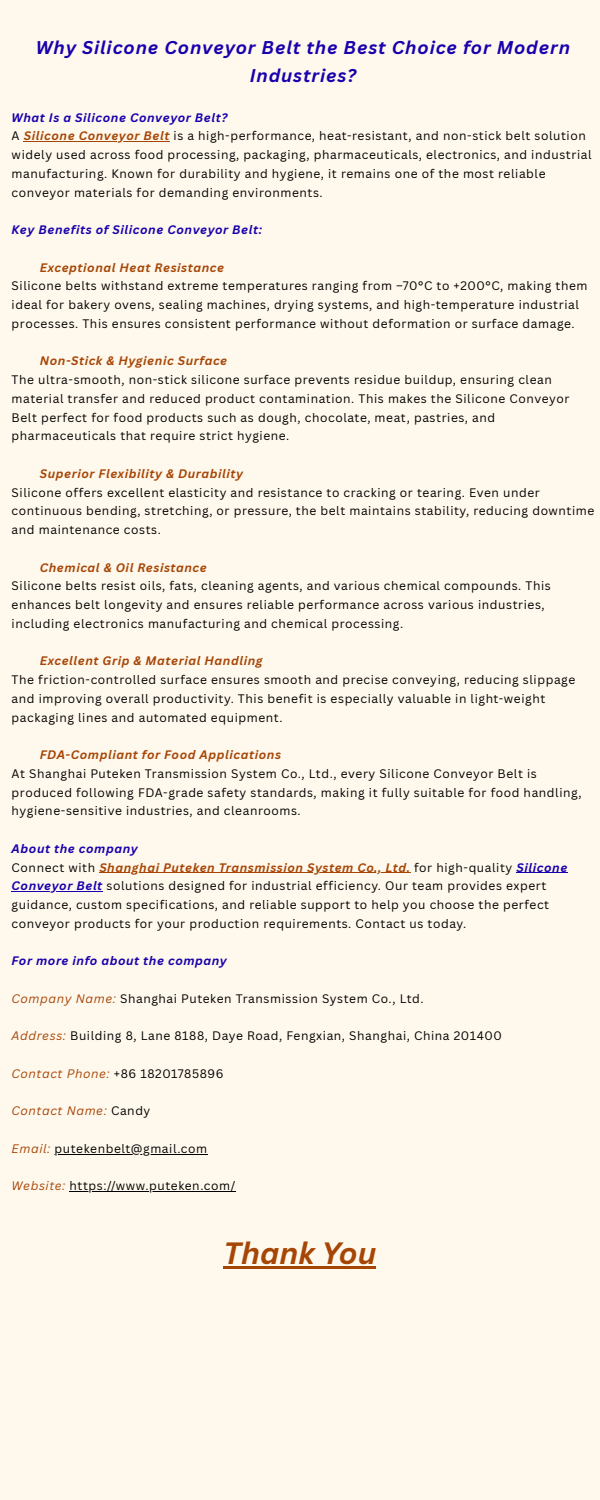
<style>
.page{position:relative;width:600px;height:1500px;background:#fff8ec}
.page>*{position:absolute;margin:0;border:0;box-sizing:border-box;transform-origin:0 0}
.t1{font:italic 700 30px "Canva Sans";color:#a64606}
.t2{font:italic 700 18px/27.8px "Canva Sans";letter-spacing:.05em;color:#1800ad;text-align:center}
.t3{font:12px/18.8px "Canva Sans";letter-spacing:.05em;color:#000}
.t4{font:italic 700 12px "Canva Sans";letter-spacing:.05em;color:#a64606}
.t5{font:italic 700 12px "Canva Sans";letter-spacing:.05em;color:#1800ad}
.t6{font:italic 12px "Canva Sans";letter-spacing:.05em;color:#a64606}
.s1{font-weight:700;font-style:italic;color:#1800ad}
.s2{font-weight:700;font-style:italic;color:#a64606}
.s3{font-style:italic;color:#a64606}
.s4{font-style:normal;color:#000}
</style>
<div class="page">
<hr style="left:224px;top:1266px;width:152px;height:2px;background:#a64606">
<hr style="left:24px;top:141px;width:146px;height:1px;background:#a64606">
<hr style="left:99px;top:872px;width:312px;height:1px;background:#a64606">
<hr style="left:517px;top:872px;width:51px;height:1px;background:#1800ad">
<hr style="left:12px;top:891px;width:91px;height:1px;background:#1800ad">
<hr style="left:55px;top:1154px;width:153px;height:1px;background:#000">
<hr style="left:70px;top:1191px;width:166px;height:1px;background:#000">
<h2 class="t2" style="left:36px;top:33px;width:536px">Why Silicone Conveyor Belt the Best Choice for Modern<br>Industries?</h2>
<p class="t3" style="left:12px;top:108px;width:581px"><span class="s1">What Is a Silicone Conveyor Belt?<br></span>A <span class="s2">Silicone Conveyor Belt</span> is a high-performance, heat-resistant, and non-stick belt solution widely used across food processing, packaging, pharmaceuticals, electronics, and industrial manufacturing. Known for durability and hygiene, it remains one of the most reliable conveyor materials for demanding environments.</p>
<p class="t5" style="left:12px;top:221px;width:252px">Key Benefits of Silicone Conveyor Belt:</p>
<p class="t4" style="left:40px;top:259px;width:186px">Exceptional Heat Resistance</p>
<p class="t3" style="left:12px;top:276px;width:577px">Silicone belts withstand extreme temperatures ranging from –70°C to +200°C, making them ideal for bakery ovens, sealing machines, drying systems, and high-temperature industrial processes. This ensures consistent performance without deformation or surface damage.</p>
<p class="t4" style="left:40px;top:353px;width:189px">Non-Stick &amp; Hygienic Surface</p>
<p class="t3" style="left:12px;top:370px;width:559px">The ultra-smooth, non-stick silicone surface prevents residue buildup, ensuring clean material transfer and reduced product contamination. This makes the Silicone Conveyor Belt perfect for food products such as dough, chocolate, meat, pastries, and pharmaceuticals that require strict hygiene.</p>
<p class="t3" style="left:12px;top:464px;width:584px">✓ <span class="s2">Superior Flexibility &amp; Durability<br></span>Silicone offers excellent elasticity and resistance to cracking or tearing. Even under continuous bending, stretching, or pressure, the belt maintains stability, reducing downtime and maintenance costs.</p>
<p class="t3" style="left:12px;top:558px;width:541px">✔ <span class="s2">Chemical &amp; Oil Resistance<br></span>Silicone belts resist oils, fats, cleaning agents, and various chemical compounds. This enhances belt longevity and ensures reliable performance across various industries, including electronics manufacturing and chemical processing.</p>
<p class="t4" style="left:40px;top:653px;width:224px">Excellent Grip &amp; Material Handling</p>
<p class="t3" style="left:12px;top:670px;width:565px">The friction-controlled surface ensures smooth and precise conveying, reducing slippage and improving overall productivity. This benefit is especially valuable in light-weight packaging lines and automated equipment.</p>
<p class="t4" style="left:40px;top:746px;width:243px">FDA-Compliant for Food Applications</p>
<p class="t3" style="left:12px;top:764px;width:571px">At Shanghai Puteken Transmission System Co., Ltd., every Silicone Conveyor Belt is produced following FDA-grade safety standards, making it fully suitable for food handling, hygiene-sensitive industries, and cleanrooms.</p>
<p class="t3" style="left:12px;top:839px;width:557px"><span class="s1">About the company<br></span>Connect with <span class="s2">Shanghai Puteken Transmission System Co., Ltd.</span> for high-quality <span class="s1">Silicone Conveyor Belt</span> solutions designed for industrial efficiency. Our team provides expert guidance, custom specifications, and reliable support to help you choose the perfect conveyor products for your production requirements. Contact us today.</p>
<p class="t5" style="left:12px;top:953px;width:217px">For more info about the company</p>
<p class="t3" style="left:12px;top:989px;width:414px"><span class="s3">Company Name:</span> Shanghai Puteken Transmission System Co., Ltd.</p>
<p class="t3" style="left:12px;top:1026px;width:492px"><span class="s3">Address:</span> Building 8, Lane 8188, Daye Road, Fengxian, Shanghai, China 201400</p>
<p class="t3" style="left:12px;top:1064px;width:213px"><span class="s3">Contact Phone:</span> +86 18201785896</p>
<p class="t6" style="left:12px;top:1103px;width:140px">Contact Name: <span class="s4">Candy</span></p>
<p class="t3" style="left:12px;top:1139px;width:197px"><span class="s3">Email:</span> putekenbelt@gmail.com</p>
<p class="t3" style="left:12px;top:1176px;width:225px"><span class="s3">Website:</span> https://www.puteken.com/</p>
<h1 class="t1" style="left:224px;top:1232px;width:154px">Thank You</h1>
</div>
